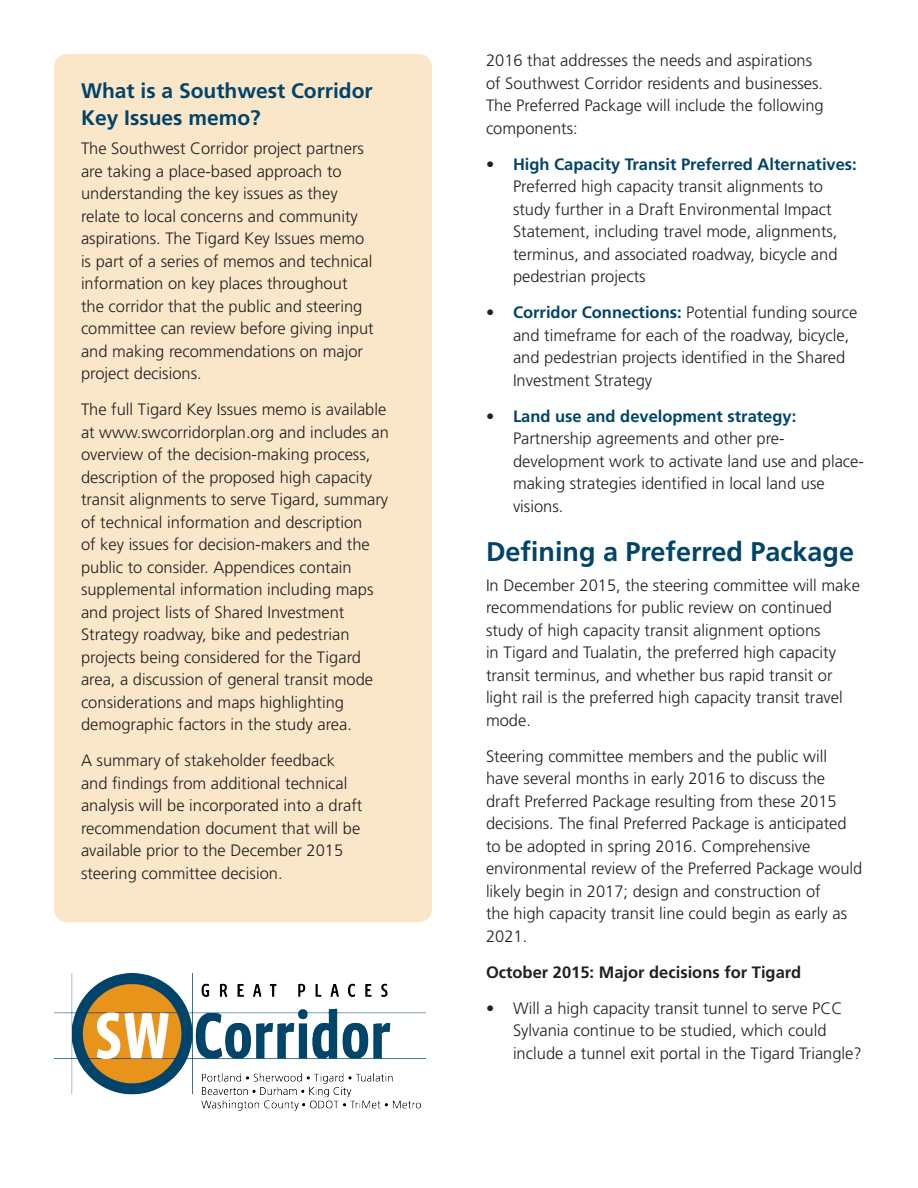
<style>
.page{position:relative;width:918px;height:1188px;background:#fff}
.page>*{position:absolute;margin:0;border:0;box-sizing:border-box;transform-origin:0 0}
.Heading_2{font:700 27px "Frutiger LT Std";color:#00446a}
.Heading_3__highlight{font:700 21px/27px "Frutiger LT Std";color:#00446a}
.Basic_sans{font:300 16.5px/22.5px "Frutiger LT Std";color:#231f20}
.Basic_sans-2{font:700 16.5px "Frutiger LT Std";color:#231f20}
.s1{font-weight:700;color:#00446a}
</style>
<div class="page">
<div style="left:54px;top:54px;width:378px;height:868px;background:#fae6c9;border-radius:14px"></div>
<img style="left:54px;top:974px;width:372px;height:136px">
<p class="Heading_3__highlight" style="left:81px;top:77px;width:293px">What is a Southwest Corridor<br>Key Issues memo?</p>
<p class="Basic_sans" style="left:81px;top:137px;width:294px">The Southwest Corridor project partners are taking a place-based approach to understanding the key issues as they relate to local concerns and community aspirations. The Tigard Key Issues memo is part of a series of memos and technical information on key places throughout the corridor that the public and steering committee can review before giving input and making recommendations on major project decisions.</p>
<p class="Basic_sans" style="left:81px;top:398px;width:310px">The full Tigard Key Issues memo is available at www.swcorridorplan.org and includes an overview of the decision-making process, description of the proposed high capacity transit alignments to serve Tigard, summary of technical information and description<br>of key issues for decision-makers and the public to consider. Appendices contain supplemental information including maps and project lists of Shared Investment Strategy roadway, bike and pedestrian projects being considered for the Tigard area, a discussion of general transit mode considerations and maps highlighting demographic factors in the study area.</p>
<p class="Basic_sans" style="left:81px;top:749px;width:283px">A summary of stakeholder feedback and findings from additional technical analysis will be incorporated into a draft recommendation document that will be available prior to the December 2015 steering committee decision.</p>
<p class="Basic_sans" style="left:486px;top:50px;width:339px">2016 that addresses the needs and aspirations of Southwest Corridor residents and businesses.<br>The Preferred Package will include the following components:</p>
<p class="Basic_sans" style="left:513px;top:153px;width:345px;text-indent:-27px">• <span class="s1">High Capacity Transit Preferred Alternatives:<br></span>Preferred high capacity transit alignments to study further in a Draft Environmental Impact Statement, including travel mode, alignments, terminus, and associated roadway, bicycle and pedestrian projects</p>
<p class="Basic_sans" style="left:513px;top:302px;width:346px;text-indent:-27px">• <span class="s1">Corridor Connections:</span> Potential funding source and timeframe for each of the roadway, bicycle, and pedestrian projects identified in the Shared Investment Strategy</p>
<p class="Basic_sans" style="left:513px;top:405px;width:353px;text-indent:-27px">• <span class="s1">Land use and development strategy:<br></span>Partnership agreements and other pre&shy;development work to activate land use and place&shy;making strategies identified in local land use visions.</p>
<p class="Heading_2" style="left:486px;top:536px;width:370px">Defining a Preferred Package</p>
<p class="Basic_sans" style="left:486px;top:574px;width:376px">In December 2015, the steering committee will make recommendations for public review on continued study of high capacity transit alignment options<br>in Tigard and Tualatin, the preferred high capacity transit terminus, and whether bus rapid transit or light rail is the preferred high capacity transit travel mode.</p>
<p class="Basic_sans" style="left:486px;top:745px;width:378px">Steering committee members and the public will have several months in early 2016 to discuss the draft Preferred Package resulting from these 2015 decisions. The final Preferred Package is anticipated to be adopted in spring 2016. Comprehensive environmental review of the Preferred Package would likely begin in 2017; design and construction of<br>the high capacity transit line could begin as early as 2021.</p>
<p class="Basic_sans-2" style="left:486px;top:962px;width:317px">October 2015: Major decisions for Tigard</p>
<p class="Basic_sans" style="left:513px;top:997px;width:350px;text-indent:-27px">• Will a high capacity transit tunnel to serve PCC<br>Sylvania continue to be studied, which could include a tunnel exit portal in the Tigard Triangle?</p>
</div>
